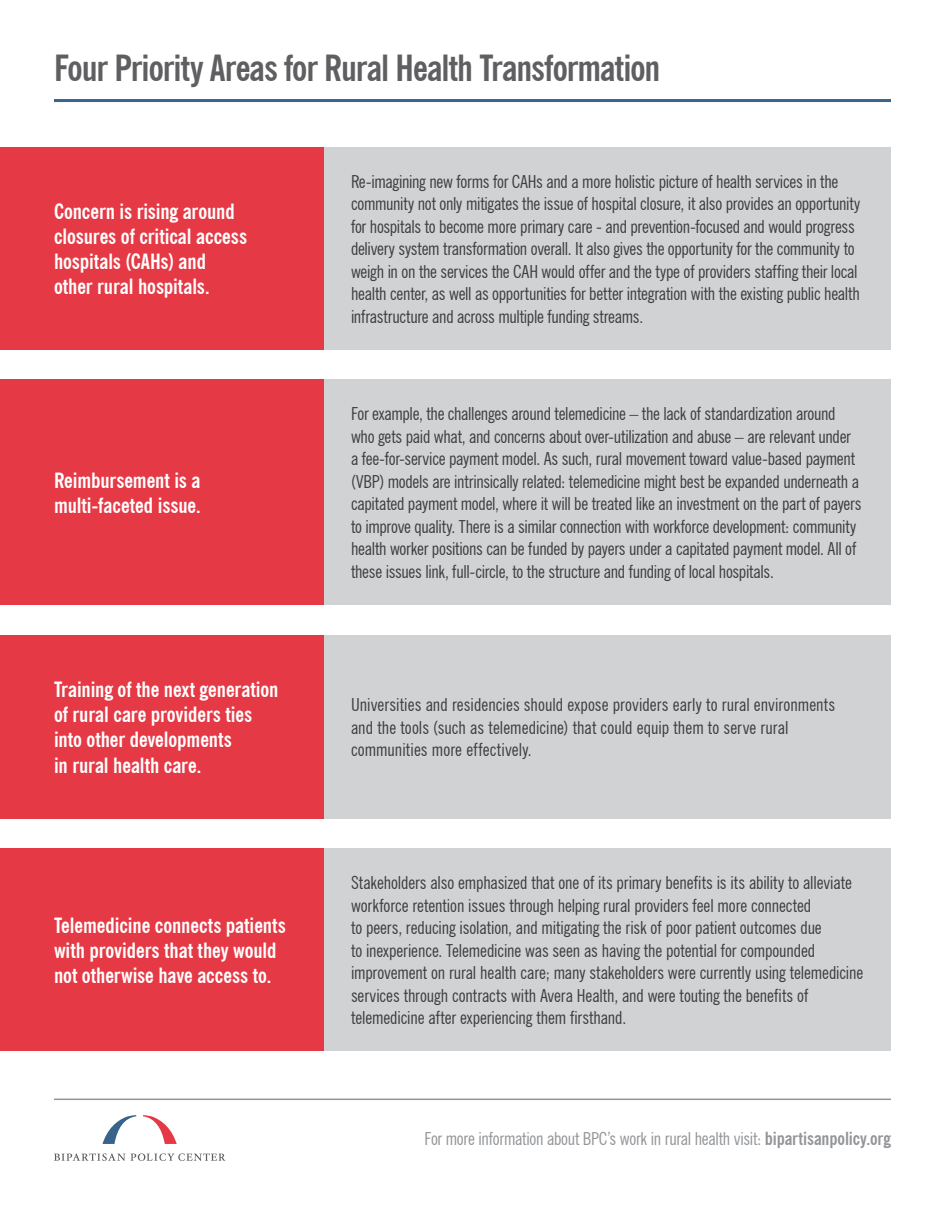
<style>
.page{position:relative;width:945px;height:1215px;background:#fff}
.page>*{position:absolute;margin:0;border:0;box-sizing:border-box;transform-origin:0 0}
.t1{font:700 condensed 36px "News Gothic BT";letter-spacing:-.025em;color:#5f5f62}
.t2{font:700 condensed 21px/25.2px "News Gothic BT";letter-spacing:-.005em;color:#fff}
.t3{font:condensed 18px/22.5px "News Gothic BT";letter-spacing:-.01em;color:#3e3e3f}
.t4{font:condensed 18px "News Gothic BT";letter-spacing:-.015em;color:#939598}
.s1{font-weight:700}
</style>
<div class="page">
<svg style="left:54px;top:1153px;width:71px;height:8px"></svg>
<svg style="left:131px;top:1153px;width:95px;height:8px"></svg>
<svg style="left:143px;top:1115px;width:34px;height:29px"></svg>
<svg style="left:103px;top:1115px;width:33px;height:29px"></svg>
<hr style="left:54px;top:99px;width:837px;height:3px;background:#38638b">
<div style="left:324px;top:147px;width:567px;height:203px;background:#d1d2d4"></div>
<div style="left:324px;top:635px;width:567px;height:184px;background:#d1d2d4"></div>
<div style="left:324px;top:849px;width:567px;height:202px;background:#d1d2d4"></div>
<div style="left:0;top:147px;width:324px;height:203px;background:#e53945"></div>
<div style="left:0;top:635px;width:324px;height:184px;background:#e53945"></div>
<div style="left:0;top:849px;width:324px;height:202px;background:#e53945"></div>
<hr style="left:54px;top:1099px;width:837px;height:1px;background:#939598">
<div style="left:324px;top:380px;width:567px;height:225px;background:#d1d2d4"></div>
<div style="left:0;top:380px;width:324px;height:225px;background:#e53945"></div>
<p class="t1" style="left:54px;top:46px;width:608px">Four Priority Areas for Rural Health Transformation</p>
<p class="t2" style="left:54px;top:198px;width:195px">Concern is rising around closures of critical access hospitals (CAHs) and other rural hospitals.</p>
<p class="t2" style="left:54px;top:467px;width:148px">Reimbursement is a multi-faceted issue.</p>
<p class="t2" style="left:54px;top:677px;width:226px">Training of the next generation of rural care providers ties into other developments<br>in rural health care.</p>
<p class="t2" style="left:54px;top:912px;width:233px">Telemedicine connects patients with providers that they would not otherwise have access to.</p>
<p class="t3" style="left:351px;top:170px;width:511px">Re-imagining new forms for CAHs and a more holistic picture of health services in the community not only mitigates the issue of hospital closure, it also provides an opportunity for hospitals to become more primary care - and prevention-focused and would progress delivery system transformation overall. It also gives the opportunity for the community to weigh in on the services the CAH would offer and the type of providers staffing their local health center, as well as opportunities for better integration with the existing public health infrastructure and across multiple funding streams.</p>
<p class="t3" style="left:351px;top:403px;width:512px">For example, the challenges around telemedicine – the lack of standardization around who gets paid what, and concerns about over-utilization and abuse – are relevant under a fee-for-service payment model. As such, rural movement toward value-based payment (VBP) models are intrinsically related: telemedicine might best be expanded underneath a capitated payment model, where it will be treated like an investment on the part of payers to improve quality. There is a similar connection with workforce development: community health worker positions can be funded by payers under a capitated payment model. All of these issues link, full-circle, to the structure and funding of local hospitals.</p>
<p class="t3" style="left:351px;top:693px;width:486px">Universities and residencies should expose providers early to rural environments and the tools (such as telemedicine) that could equip them to serve rural communities more effectively.</p>
<p class="t3" style="left:351px;top:871px;width:514px">Stakeholders also emphasized that one of its primary benefits is its ability to alleviate workforce retention issues through helping rural providers feel more connected<br>to peers, reducing isolation, and mitigating the risk of poor patient outcomes due<br>to inexperience. Telemedicine was seen as having the potential for compounded improvement on rural health care; many stakeholders were currently using telemedicine services through contracts with Avera Health, and were touting the benefits of telemedicine after experiencing them firsthand.</p>
<p class="t4" style="left:425px;top:1128px;width:468px">For more information about BPC’s work in rural health visit: <span class="s1">bipartisanpolicy.org</span></p>
</div>
